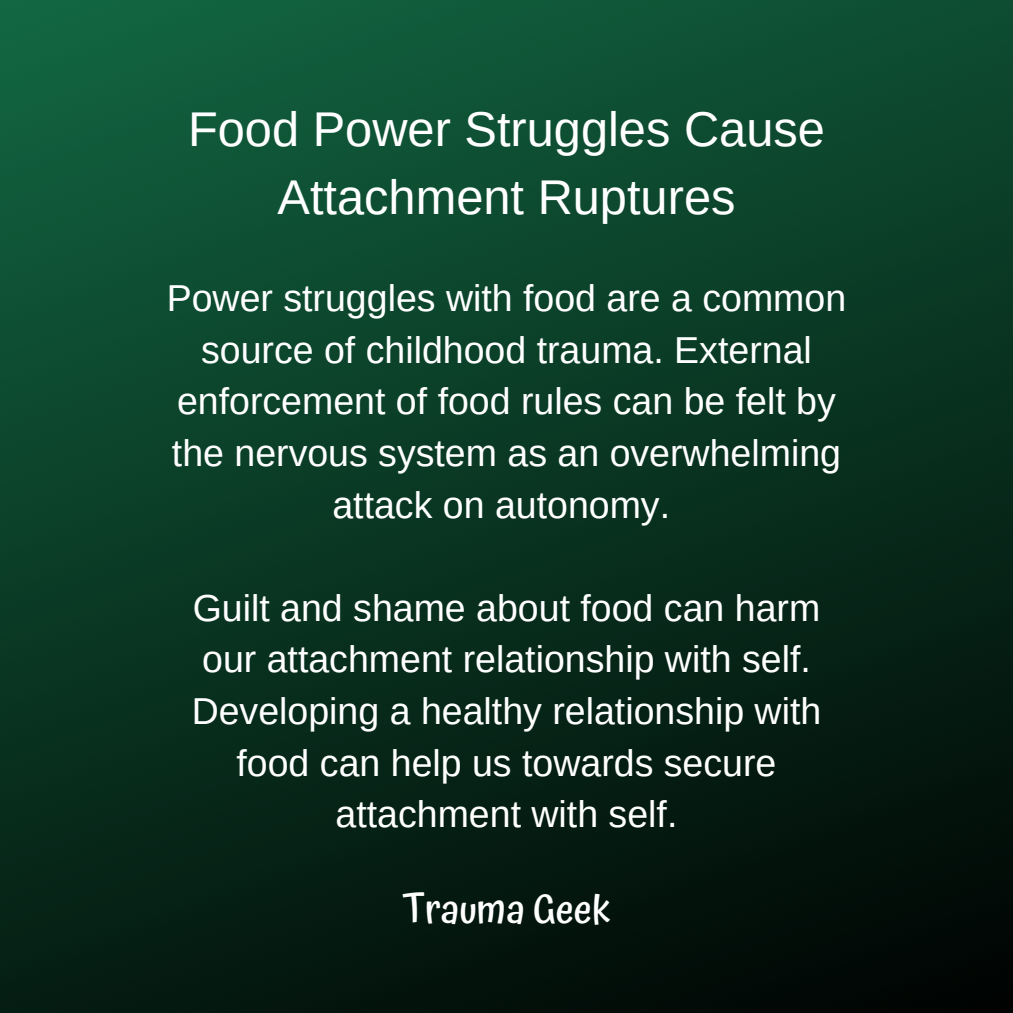
<style>
.page{position:relative;width:1013px;height:1013px;background:#fff}
.page>*{position:absolute;margin:0;border:0;box-sizing:border-box;transform-origin:0 0}
.t1{font:48.75px/67.5px "Arimo";color:#fff;text-align:center}
.t2{font:500 39.38px "Atma";color:#fff}
.t3{font:37.5px/51.5px "Arimo";color:#fff;text-align:center}
</style>
<div class="page">
<img style="left:0;top:0;width:1012px;height:1012px">
<h1 class="t1" style="left:188px;top:95px;width:638px">Food Power Struggles Cause<br>Attachment Ruptures</h1>
<p class="t3" style="left:167px;top:272px;width:681px">Power struggles with food are a common source of childhood trauma. External enforcement of food rules can be felt by the nervous system as an overwhelming attack on autonomy.</p>
<p class="t3" style="left:192px;top:582px;width:631px">Guilt and shame about food can harm our attachment relationship with self.<br>Developing a healthy relationship with food can help us towards secure attachment with self.</p>
<p class="t2" style="left:402px;top:886px;width:210px">Trauma Geek</p>
</div>
